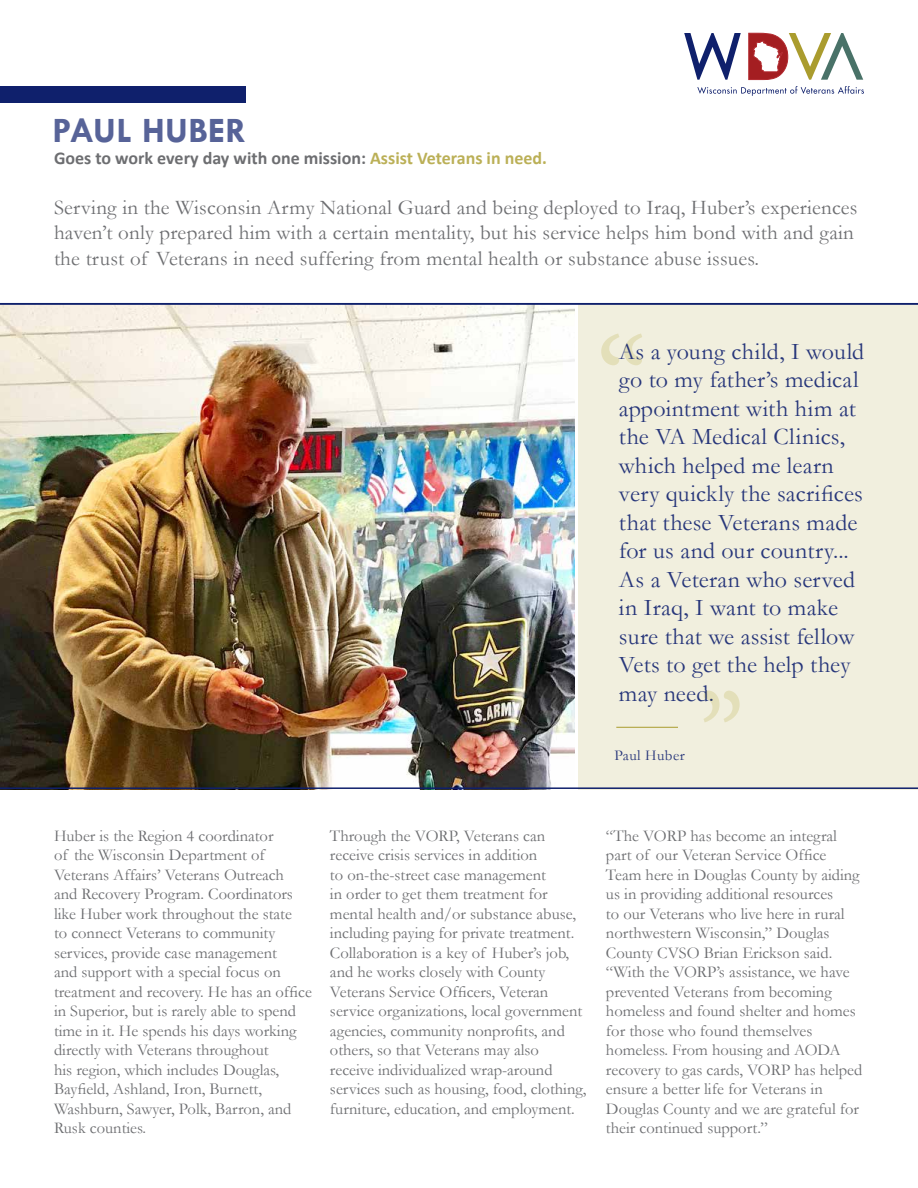
<style>
.page{position:relative;width:918px;height:1188px;background:#fff}
.page>*{position:absolute;margin:0;border:0;box-sizing:border-box;transform-origin:0 0}
.t1{font:700 36px "Tw Cen";letter-spacing:.01em;color:#576398}
.t2{font:24px/28.5px "Garamond";letter-spacing:.01em;color:#27367a}
.t3{font:21px/25.5px "Garamond";letter-spacing:.01em;color:#6d6e71}
.t4{font:700 18px "Calibri";color:#6d6e71}
.t5{font:16.5px/19.5px "Garamond";color:#6d6e71}
.t6{font:15px "Garamond";letter-spacing:.03em;color:#27367a}
.s1{color:#bbb057}
</style>
<div class="page">
<div style="left:578px;top:303px;width:340px;height:487px;background:#f1efde"></div>
<svg style="left:601px;top:333px;width:41px;height:32px"></svg>
<svg style="left:684px;top:33px;width:57px;height:47px"></svg>
<svg style="left:749px;top:33px;width:114px;height:47px"></svg>
<svg style="left:697px;top:86px;width:167px;height:10px"></svg>
<div style="left:0;top:86px;width:245px;height:16px;background:#0f206c"></div>
<hr style="left:616px;top:727px;width:62px;height:1px;background:#aa9c2e">
<img style="left:0;top:305px;width:574px;height:485px">
<hr style="left:0;top:787px;width:918px;height:2px;background:#0f206c">
<hr style="left:0;top:303px;width:918px;height:2px;background:#0f206c">
<svg style="left:703px;top:691px;width:37px;height:31px"></svg>
<h1 class="t1" style="left:52px;top:109px;width:196px">PAUL HUBER</h1>
<p class="t4" style="left:54px;top:146px;width:494px">Goes to work every day with one mission: <span class="s1">Assist Veterans in need.</span></p>
<p class="t3" style="left:54px;top:194px;width:805px">Serving in the Wisconsin Army National Guard and being deployed to Iraq, Huber’s experiences haven’t only prepared him with a certain mentality, but his service helps him bond with and gain the trust of Veterans in need suffering from mental health or substance abuse issues.</p>
<p class="t2" style="left:619px;top:336px;width:247px">As a young child, I would go to my father’s medical appointment with him at the VA Medical Clinics, which helped me learn very quickly the sacrifices that these Veterans made for us and our country...<br>As a Veteran who served in Iraq, I want to make sure that we assist fellow<br>Vets to get the help they may need.</p>
<p class="t6" style="left:614px;top:745px;width:72px">Paul Huber</p>
<p class="t5" style="left:54px;top:825px;width:260px">Huber is the Region 4 coordinator<br>of the Wisconsin Department of Veterans Affairs’ Veterans Outreach<br>and Recovery Program. Coordinators like Huber work throughout the state<br>to connect Veterans to community services, provide case management<br>and support with a special focus on treatment and recovery. He has an office in Superior, but is rarely able to spend time in it. He spends his days working directly with Veterans throughout<br>his region, which includes Douglas, Bayfield, Ashland, Iron, Burnett, Washburn, Sawyer, Polk, Barron, and Rusk counties.</p>
<p class="t5" style="left:330px;top:825px;width:258px">Through the VORP, Veterans can receive crisis services in addition<br>to on-the-street case management<br>in order to get them treatment for mental health and/or substance abuse, including paying for private treatment.<br>Collaboration is a key of Huber’s job, and he works closely with County Veterans Service Officers, Veteran service organizations, local government agencies, community nonprofits, and others, so that Veterans may also receive individualized wrap-around services such as housing, food, clothing, furniture, education, and employment.</p>
<p class="t5" style="left:606px;top:825px;width:258px">“The VORP has become an integral part of our Veteran Service Office Team here in Douglas County by aiding us in providing additional resources<br>to our Veterans who live here in rural northwestern Wisconsin,” Douglas County CVSO Brian Erickson said. “With the VORP’s assistance, we have prevented Veterans from becoming homeless and found shelter and homes for those who found themselves homeless. From housing and AODA recovery to gas cards, VORP has helped ensure a better life for Veterans in Douglas County and we are grateful for their continued support.”</p>
</div>
